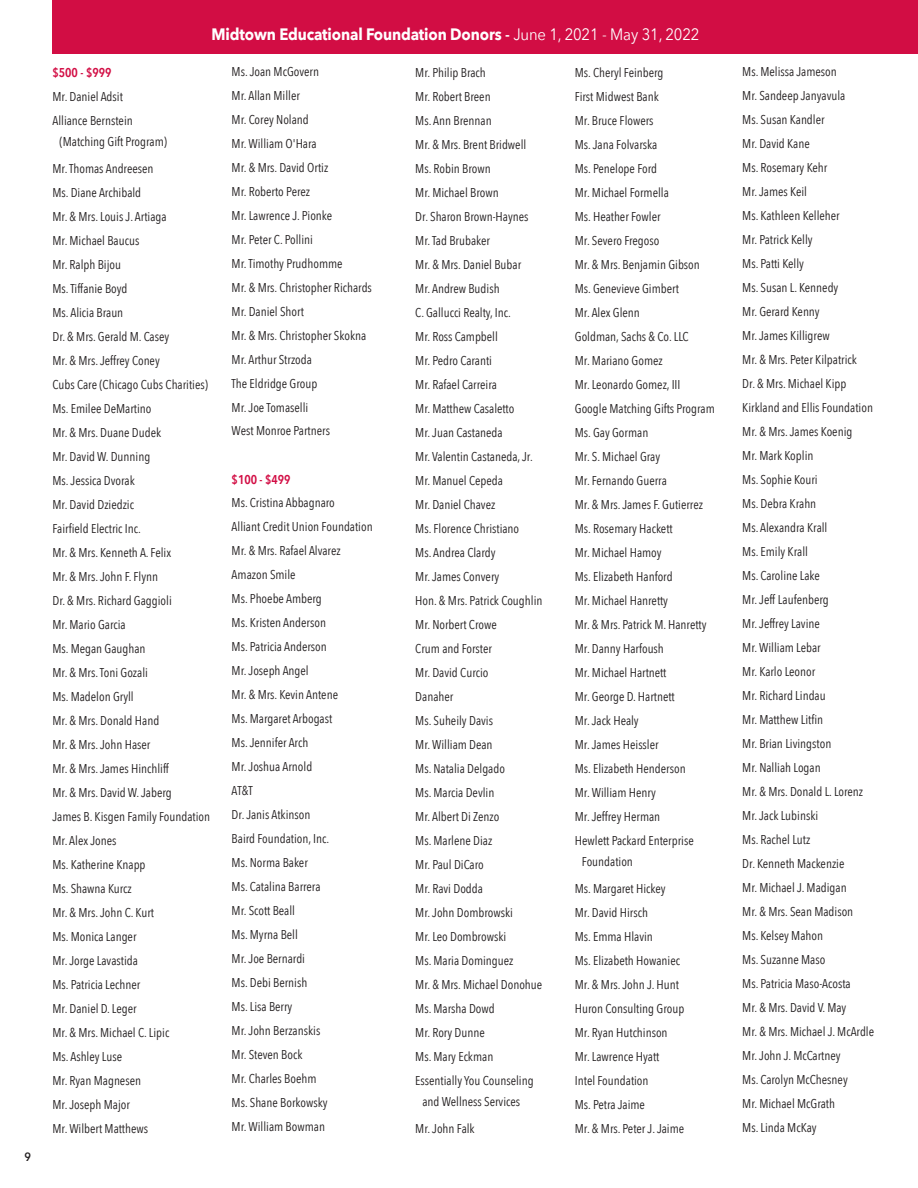
<style>
.page{position:relative;width:918px;height:1188px;background:#fff}
.page>*{position:absolute;margin:0;border:0;box-sizing:border-box;transform-origin:0 0}
.t1{font:700 16.5px "Avenir Next";letter-spacing:-.01em;color:#fff;scale:.9 1}
.t2{font:12.75px/24px "Avenir Next Condensed";color:#231f20}
.t3{font:600 12.75px "Avenir Next Condensed";color:#d20d44}
.t4{font:600 12px "Avenir Next";color:#231f20;scale:.9 1}
.s1{font-weight:600}
.s2{font-weight:400}
</style>
<div class="page">
<div style="left:52px;top:0;width:866px;height:54px;background:#d20d44"></div>
<p class="t4" style="left:24px;top:1146px;width:9px">9</p>
<p class="t1" style="left:212px;top:25px;width:544px">Midtown Educational Foundation Donors <span class="s1">-</span> <span class="s2">June 1, 2021 - May 31, 2022</span></p>
<p class="t3" style="left:52px;top:62px;width:61px">$500 - $999</p>
<p class="t2" style="left:52px;top:84px;width:82px">Mr. Daniel Adsit<br>Alliance Bernstein</p>
<p class="t2" style="left:52px;top:128px;width:116px;line-height:27px;text-indent:7px">(Matching Gift Program)<br>Mr. Thomas Andreesen</p>
<p class="t2" style="left:52px;top:180px;width:159px">Ms. Diane Archibald<br>Mr. &amp; Mrs. Louis J. Artiaga<br>Mr. Michael Baucus<br>Mr. Ralph Bijou<br>Ms. Tiffanie Boyd<br>Ms. Alicia Braun<br>Dr. &amp; Mrs. Gerald M. Casey<br>Mr. &amp; Mrs. Jeffrey Coney<br>Cubs Care (Chicago Cubs Charities)<br>Ms. Emilee DeMartino<br>Mr. &amp; Mrs. Duane Dudek<br>Mr. David W. Dunning<br>Ms. Jessica Dvorak<br>Mr. David Dziedzic<br>Fairfield Electric Inc.<br>Mr. &amp; Mrs. Kenneth A. Felix<br>Mr. &amp; Mrs. John F. Flynn<br>Dr. &amp; Mrs. Richard Gaggioli<br>Mr. Mario Garcia<br>Ms. Megan Gaughan<br>Mr. &amp; Mrs. Toni Gozali<br>Ms. Madelon Gryll<br>Mr. &amp; Mrs. Donald Hand<br>Mr. &amp; Mrs. John Haser<br>Mr. &amp; Mrs. James Hinchliff<br>Mr. &amp; Mrs. David W. Jaberg<br>James B. Kisgen Family Foundation<br>Mr. Alex Jones<br>Ms. Katherine Knapp<br>Ms. Shawna Kurcz<br>Mr. &amp; Mrs. John C. Kurt<br>Ms. Monica Langer<br>Mr. Jorge Lavastida<br>Ms. Patricia Lechner<br>Mr. Daniel D. Leger<br>Mr. &amp; Mrs. Michael C. Lipic<br>Ms. Ashley Luse<br>Mr. Ryan Magnesen<br>Mr. Joseph Major<br>Mr. Wilbert Matthews</p>
<p class="t2" style="left:232px;top:59px;width:142px">Ms. Joan McGovern<br>Mr. Allan Miller<br>Mr. Corey Noland<br>Mr. William O'Hara<br>Mr. &amp; Mrs. David Ortiz<br>Mr. Roberto Perez<br>Mr. Lawrence J. Pionke<br>Mr. Peter C. Pollini<br>Mr. Timothy Prudhomme<br>Mr. &amp; Mrs. Christopher Richards<br>Mr. Daniel Short<br>Mr. &amp; Mrs. Christopher Skokna<br>Mr. Arthur Strzoda<br>The Eldridge Group<br>Mr. Joe Tomaselli<br>West Monroe Partners</p>
<p class="t3" style="left:232px;top:468px;width:61px">$100 - $499</p>
<p class="t2" style="left:232px;top:490px;width:143px">Ms. Cristina Abbagnaro<br>Alliant Credit Union Foundation<br>Mr. &amp; Mrs. Rafael Alvarez<br>Amazon Smile<br>Ms. Phoebe Amberg<br>Ms. Kristen Anderson<br>Ms. Patricia Anderson<br>Mr. Joseph Angel<br>Mr. &amp; Mrs. Kevin Antene<br>Ms. Margaret Arbogast<br>Ms. Jennifer Arch<br>Mr. Joshua Arnold<br>AT&amp;T<br>Dr. Janis Atkinson<br>Baird Foundation, Inc.<br>Ms. Norma Baker<br>Ms. Catalina Barrera<br>Mr. Scott Beall<br>Ms. Myrna Bell<br>Mr. Joe Bernardi<br>Ms. Debi Bernish<br>Ms. Lisa Berry<br>Mr. John Berzanskis<br>Mr. Steven Bock<br>Mr. Charles Boehm<br>Ms. Shane Borkowsky<br>Mr. William Bowman</p>
<p class="t2" style="left:415px;top:60px;width:129px">Mr. Philip Brach<br>Mr. Robert Breen<br>Ms. Ann Brennan<br>Mr. &amp; Mrs. Brent Bridwell<br>Ms. Robin Brown<br>Mr. Michael Brown<br>Dr. Sharon Brown-Haynes<br>Mr. Tad Brubaker<br>Mr. &amp; Mrs. Daniel Bubar<br>Mr. Andrew Budish<br>C. Gallucci Realty, Inc.<br>Mr. Ross Campbell<br>Mr. Pedro Caranti<br>Mr. Rafael Carreira<br>Mr. Matthew Casaletto<br>Mr. Juan Castaneda<br>Mr. Valentin Castaneda, Jr.<br>Mr. Manuel Cepeda<br>Mr. Daniel Chavez<br>Ms. Florence Christiano<br>Ms. Andrea Clardy<br>Mr. James Convery<br>Hon. &amp; Mrs. Patrick Coughlin<br>Mr. Norbert Crowe<br>Crum and Forster<br>Mr. David Curcio<br>Danaher<br>Ms. Suheily Davis<br>Mr. William Dean<br>Ms. Natalia Delgado<br>Ms. Marcia Devlin<br>Mr. Albert Di Zenzo<br>Ms. Marlene Diaz<br>Mr. Paul DiCaro<br>Mr. Ravi Dodda<br>Mr. John Dombrowski<br>Mr. Leo Dombrowski<br>Ms. Maria Dominguez<br>Mr. &amp; Mrs. Michael Donohue<br>Ms. Marsha Dowd<br>Mr. Rory Dunne<br>Ms. Mary Eckman<br>Essentially You Counseling</p>
<p class="t2" style="left:415px;top:1087px;width:106px;line-height:27px;text-indent:7px">and Wellness Services<br>Mr. John Falk</p>
<p class="t2" style="left:575px;top:60px;width:141px">Ms. Cheryl Feinberg<br>First Midwest Bank<br>Mr. Bruce Flowers<br>Ms. Jana Folvarska<br>Ms. Penelope Ford<br>Mr. Michael Formella<br>Ms. Heather Fowler<br>Mr. Severo Fregoso<br>Mr. &amp; Mrs. Benjamin Gibson<br>Ms. Genevieve Gimbert<br>Mr. Alex Glenn<br>Goldman, Sachs &amp; Co. LLC<br>Mr. Mariano Gomez<br>Mr. Leonardo Gomez, III<br>Google Matching Gifts Program<br>Ms. Gay Gorman<br>Mr. S. Michael Gray<br>Mr. Fernando Guerra<br>Mr. &amp; Mrs. James F. Gutierrez<br>Ms. Rosemary Hackett<br>Mr. Michael Hamoy<br>Ms. Elizabeth Hanford<br>Mr. Michael Hanretty<br>Mr. &amp; Mrs. Patrick M. Hanretty<br>Mr. Danny Harfoush<br>Mr. Michael Hartnett<br>Mr. George D. Hartnett<br>Mr. Jack Healy<br>Mr. James Heissler<br>Ms. Elizabeth Henderson<br>Mr. William Henry<br>Mr. Jeffrey Herman<br>Hewlett Packard Enterprise</p>
<p class="t2" style="left:575px;top:847px;width:92px;line-height:27px;text-indent:7px">Foundation<br>Ms. Margaret Hickey</p>
<p class="t2" style="left:575px;top:899px;width:111px">Mr. David Hirsch<br>Ms. Emma Hlavin<br>Ms. Elizabeth Howaniec<br>Mr. &amp; Mrs. John J. Hunt<br>Huron Consulting Group<br>Mr. Ryan Hutchinson<br>Mr. Lawrence Hyatt<br>Intel Foundation<br>Ms. Petra Jaime<br>Mr. &amp; Mrs. Peter J. Jaime</p>
<p class="t2" style="left:742px;top:59px;width:133px">Ms. Melissa Jameson<br>Mr. Sandeep Janyavula<br>Ms. Susan Kandler<br>Mr. David Kane<br>Ms. Rosemary Kehr<br>Mr. James Keil<br>Ms. Kathleen Kelleher<br>Mr. Patrick Kelly<br>Ms. Patti Kelly<br>Ms. Susan L. Kennedy<br>Mr. Gerard Kenny<br>Mr. James Killigrew<br>Mr. &amp; Mrs. Peter Kilpatrick<br>Dr. &amp; Mrs. Michael Kipp<br>Kirkland and Ellis Foundation<br>Mr. &amp; Mrs. James Koenig<br>Mr. Mark Koplin<br>Ms. Sophie Kouri<br>Ms. Debra Krahn<br>Ms. Alexandra Krall<br>Ms. Emily Krall<br>Ms. Caroline Lake<br>Mr. Jeff Laufenberg<br>Mr. Jeffrey Lavine<br>Mr. William Lebar<br>Mr. Karlo Leonor<br>Mr. Richard Lindau<br>Mr. Matthew Litfin<br>Mr. Brian Livingston<br>Mr. Nalliah Logan<br>Mr. &amp; Mrs. Donald L. Lorenz<br>Mr. Jack Lubinski<br>Ms. Rachel Lutz<br>Dr. Kenneth Mackenzie<br>Mr. Michael J. Madigan<br>Mr. &amp; Mrs. Sean Madison<br>Ms. Kelsey Mahon<br>Ms. Suzanne Maso<br>Ms. Patricia Maso-Acosta<br>Mr. &amp; Mrs. David V. May<br>Mr. &amp; Mrs. Michael J. McArdle<br>Mr. John J. McCartney<br>Ms. Carolyn McChesney<br>Mr. Michael McGrath<br>Ms. Linda McKay</p>
</div>
